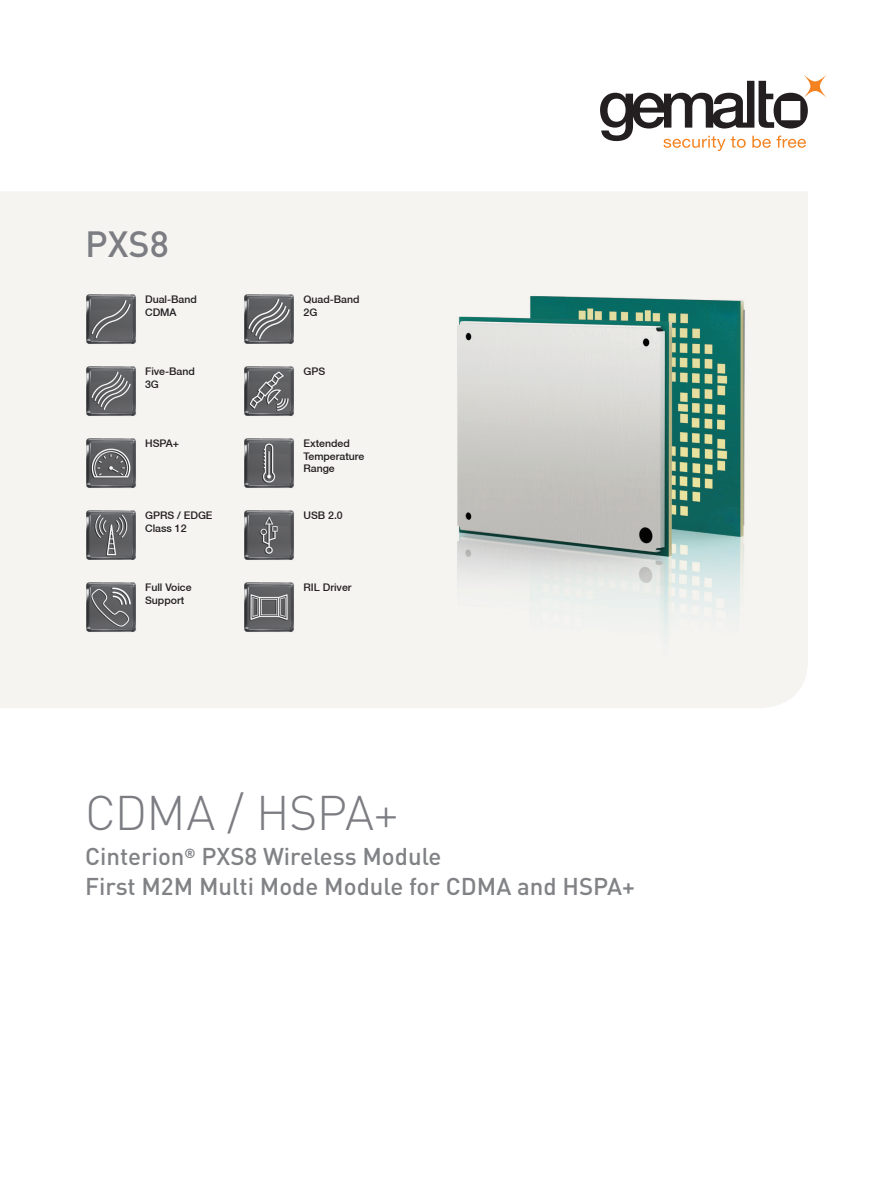
<style>
.page{position:relative;width:893px;height:1191px;background:#fff}
.page>*{position:absolute;margin:0;border:0;box-sizing:border-box;transform-origin:0 0}
.Header_Light_32_40{font:300 48px "DIN Pro";letter-spacing:-.015em;color:#7c7d83}
.headline{font:500 36px "DIN Pro";color:#7c7d83}
.t1{font:500 24px "DIN Pro";color:#808285}
.t2{font:500 10.5px "Helvetica Neue CE";color:#231f20}
</style>
<div class="page">
<div style="left:0;top:192px;width:808px;height:516px;background:#f5f4f1"></div>
<svg style="left:600px;top:75px;width:227px;height:76px"></svg>
<img style="left:243px;top:293px;width:51px;height:51px">
<img style="left:85px;top:293px;width:51px;height:51px">
<img style="left:85px;top:365px;width:51px;height:51px">
<img style="left:85px;top:437px;width:51px;height:51px">
<img style="left:243px;top:365px;width:51px;height:51px">
<img style="left:85px;top:509px;width:51px;height:51px">
<img style="left:243px;top:437px;width:51px;height:51px">
<img style="left:243px;top:509px;width:51px;height:51px">
<img style="left:243px;top:581px;width:51px;height:51px">
<img style="left:85px;top:581px;width:51px;height:51px">
<img style="left:415px;top:221px;width:378px;height:474px">
<p class="headline" style="left:85px;top:220px;width:85px">PXS8</p>
<p class="t2" style="left:145px;top:293px;width:53px">Dual-Band</p>
<p class="t2" style="left:145px;top:305px;width:33px">CDMA</p>
<p class="t2" style="left:303px;top:293px;width:58px">Quad-Band</p>
<p class="t2" style="left:303px;top:305px;width:15px">2G</p>
<p class="t2" style="left:145px;top:365px;width:51px">Five-Band</p>
<p class="t2" style="left:145px;top:377px;width:15px">3G</p>
<p class="t2" style="left:303px;top:365px;width:23px">GPS</p>
<p class="t2" style="left:145px;top:437px;width:35px">HSPA+</p>
<p class="t2" style="left:303px;top:437px;width:48px">Extended</p>
<p class="t2" style="left:303px;top:449px;width:62px">Temperature</p>
<p class="t2" style="left:303px;top:462px;width:33px">Range</p>
<p class="t2" style="left:145px;top:509px;width:69px">GPRS / EDGE</p>
<p class="t2" style="left:145px;top:521px;width:43px">Class 12</p>
<p class="t2" style="left:303px;top:509px;width:41px">USB 2.0</p>
<p class="t2" style="left:145px;top:581px;width:48px">Full Voice</p>
<p class="t2" style="left:303px;top:581px;width:50px">RIL Driver</p>
<p class="t2" style="left:145px;top:593px;width:41px">Support</p>
<p class="Header_Light_32_40" style="left:85px;top:780px;width:315px">CDMA / HSPA+</p>
<p class="t1" style="left:85px;top:840px;width:358px">Cinterion<sup>®</sup> PXS8 Wireless Module</p>
<p class="t1" style="left:85px;top:870px;width:551px">First M2M Multi Mode Module for CDMA and HSPA+</p>
</div>
